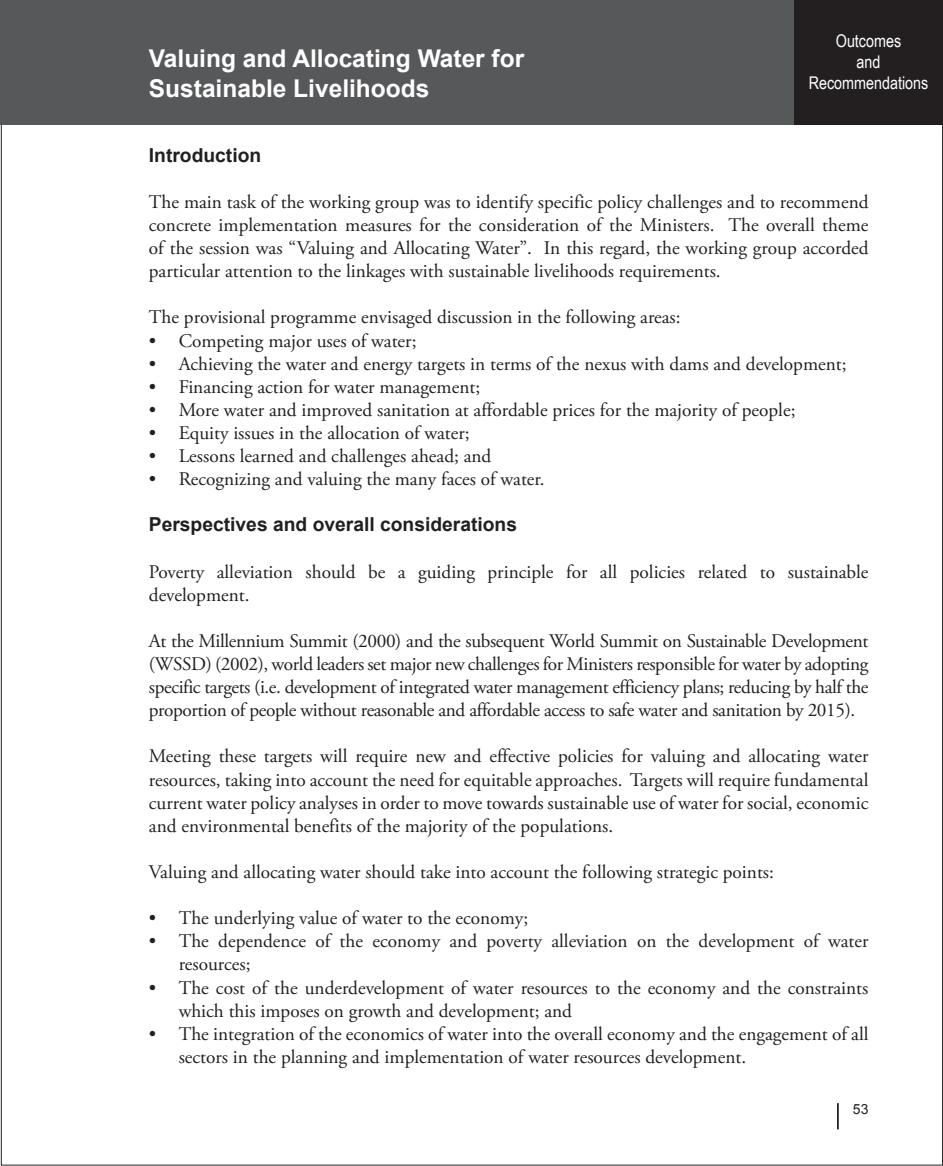
<style>
.page{position:relative;width:943px;height:1166px;background:#fff}
.page>*{position:absolute;margin:0;border:0;box-sizing:border-box;transform-origin:0 0}
.t1{font:700 24.5px/29.4px "Arial";color:#fff}
.t2{font:19.25px/23.1px "Adobe Garamond Pro";color:#231f20}
.t3{font:700 19.25px "Arial";color:#231f20}
.t4{font:17.5px/21px "Arial Narrow";color:#fff;text-align:center}
.t5{font:14px "Arial";color:#231f20}
</style>
<div class="page">
<svg style="left:837px;top:1103px;width:1px;height:26px"></svg>
<div style="left:0;top:0;width:943px;height:124px;background:#57585a"></div>
<div style="left:794px;top:0;width:149px;height:124px;background:#231f20"></div>
<p class="t1" style="left:149px;top:45px;width:377px">Valuing and Allocating Water for<br>Sustainable Livelihoods</p>
<p class="t4" style="left:808px;top:30px;width:121px">Outcomes<br>and<br>Recommendations</p>
<p class="t3" style="left:149px;top:142px;width:114px">Introduction</p>
<p class="t2" style="left:149px;top:191px;width:721px;text-align:justify">The main task of the working group was to identify specific policy challenges and to recommend concrete implementation measures for the consideration of the Ministers. The overall theme of the session was “Valuing and Allocating Water”. In this regard, the working group accorded particular attention to the linkages with sustainable livelihoods requirements.</p>
<p class="t2" style="left:149px;top:306px;width:533px">The provisional programme envisaged discussion in the following areas:</p>
<p class="t2" style="left:149px;top:330px;width:269px">• Competing major uses of water;</p>
<p class="t2" style="left:149px;top:353px;width:699px">• Achieving the water and energy targets in terms of the nexus with dams and development;</p>
<p class="t2" style="left:149px;top:376px;width:333px">• Financing action for water management;</p>
<p class="t2" style="left:149px;top:399px;width:648px">• More water and improved sanitation at affordable prices for the majority of people;</p>
<p class="t2" style="left:149px;top:422px;width:322px">• Equity issues in the allocation of water;</p>
<p class="t2" style="left:149px;top:445px;width:344px">• Lessons learned and challenges ahead; and</p>
<p class="t2" style="left:149px;top:468px;width:397px">• Recognizing and valuing the many faces of water.</p>
<p class="t3" style="left:149px;top:511px;width:370px">Perspectives and overall considerations</p>
<p class="t2" style="left:149px;top:561px;width:721px">Poverty alleviation should be a guiding principle for all policies related to sustainable development.</p>
<p class="t2" style="left:149px;top:630px;width:721px;text-align:justify">At the Millennium Summit (2000) and the subsequent World Summit on Sustainable Development (WSSD) (2002), world leaders set major new challenges for Ministers responsible for water by adopting specific targets (i.e. development of integrated water management efficiency plans; reducing by half the proportion of people without reasonable and affordable access to safe water and sanitation by 2015).</p>
<p class="t2" style="left:149px;top:745px;width:721px;text-align:justify">Meeting these targets will require new and effective policies for valuing and allocating water resources, taking into account the need for equitable approaches. Targets will require fundamental current water policy analyses in order to move towards sustainable use of water for social, economic and environmental benefits of the majority of the populations.</p>
<p class="t2" style="left:149px;top:861px;width:626px">Valuing and allocating water should take into account the following strategic points:</p>
<p class="t2" style="left:149px;top:907px;width:381px">• The underlying value of water to the economy;</p>
<p class="t2" style="left:179px;top:930px;width:691px;text-indent:-30px">• The dependence of the economy and poverty alleviation on the development of water resources;</p>
<p class="t2" style="left:179px;top:976px;width:691px;text-indent:-30px">• The cost of the underdevelopment of water resources to the economy and the constraints which this imposes on growth and development; and</p>
<p class="t2" style="left:179px;top:1023px;width:691px;text-indent:-30px">• The integration of the economics of water into the overall economy and the engagement of all sectors in the planning and implementation of water resources development.</p>
<p class="t5" style="left:853px;top:1099px;width:17px">53</p>
</div>
